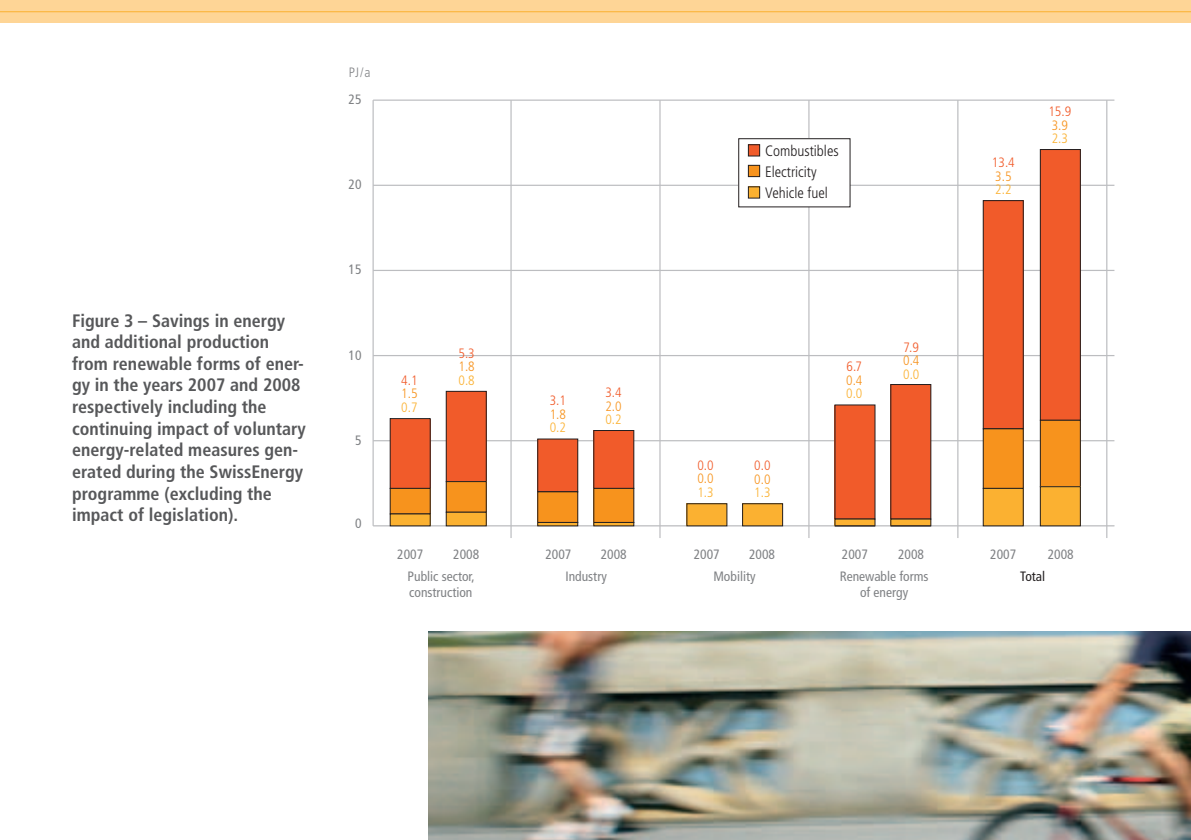
<style>
.page{position:relative;width:1191px;height:840px;background:#fff}
.page>*{position:absolute;margin:0;border:0;box-sizing:border-box;transform-origin:0 0}
.t1{font:700 condensed 18px/21.6px "Frutiger LT Std";color:#57585a}
.t2{font:300 condensed 15px/21px "Frutiger LT Std";color:#231f20}
.t3{font:condensed 13.6px/16.2px "Frutiger LT Std";color:#808285}
.t4{font:300 condensed 13.6px "Frutiger LT Std";color:#f15b2a}
.t5{font:300 condensed 13.6px "Frutiger LT Std";color:#f7931d}
.t6{font:300 condensed 13.6px "Frutiger LT Std";color:#fbb131}
.t7{font:condensed 13.6px "Frutiger LT Std";color:#231f20}
.t8{font:300 condensed 13.6px "Frutiger LT Std";color:#808285}
</style>
<div class="page">
<div style="left:0;top:0;width:1191px;height:23px;background:#fed596"></div>
<hr style="left:0;top:11px;width:1191px;height:1px;background:#fbb131">
<img style="left:428px;top:631px;width:763px;height:208px">
<hr style="left:808px;top:100px;width:1px;height:437px;background:#bcbdc0">
<hr style="left:659px;top:100px;width:1px;height:437px;background:#bcbdc0">
<hr style="left:372px;top:100px;width:2px;height:425px;background:#bcbdc0">
<hr style="left:373px;top:525px;width:741px;height:1px;background:#bcbdc0">
<hr style="left:373px;top:440px;width:741px;height:1px;background:#bcbdc0">
<hr style="left:373px;top:355px;width:741px;height:1px;background:#bcbdc0">
<hr style="left:373px;top:270px;width:741px;height:1px;background:#bcbdc0">
<hr style="left:373px;top:184px;width:741px;height:2px;background:#bcbdc0">
<hr style="left:373px;top:99px;width:741px;height:2px;background:#bcbdc0">
<div style="left:390px;top:418px;width:40px;height:70px;background:#f15b2a"></div>
<div style="left:446px;top:391px;width:40px;height:90px;background:#f15b2a"></div>
<div style="left:446px;top:391px;width:40px;height:90px;border:1px solid #231f20"></div>
<div style="left:538px;top:439px;width:40px;height:52px;background:#f15b2a"></div>
<div style="left:537px;top:438px;width:41px;height:54px;border:1px solid #231f20"></div>
<div style="left:594px;top:430px;width:40px;height:58px;background:#f15b2a"></div>
<div style="left:835px;top:405px;width:40px;height:113px;background:#f15b2a"></div>
<div style="left:890px;top:384px;width:41px;height:134px;background:#f15b2a"></div>
<div style="left:983px;top:200px;width:40px;height:228px;background:#f15b2a"></div>
<div style="left:983px;top:200px;width:40px;height:229px;border:1px solid #231f20"></div>
<div style="left:1040px;top:149px;width:40px;height:271px;background:#f15b2a"></div>
<div style="left:1040px;top:149px;width:40px;height:271px;border:1px solid #231f20"></div>
<div style="left:390px;top:488px;width:40px;height:25px;background:#f7931d"></div>
<div style="left:390px;top:488px;width:40px;height:26px;border:1px solid #231f20"></div>
<div style="left:446px;top:481px;width:40px;height:31px;background:#f7931d"></div>
<div style="left:446px;top:481px;width:40px;height:31px;border:1px solid #231f20"></div>
<div style="left:538px;top:491px;width:40px;height:31px;background:#f7931d"></div>
<div style="left:537px;top:491px;width:41px;height:31px;border:1px solid #231f20"></div>
<div style="left:594px;top:488px;width:40px;height:34px;background:#f7931d"></div>
<svg style="left:835px;top:518px;width:40px;height:7px"></svg>
<svg style="left:890px;top:518px;width:41px;height:7px"></svg>
<div style="left:983px;top:428px;width:40px;height:60px;background:#f7931d"></div>
<div style="left:983px;top:428px;width:40px;height:60px;border:1px solid #231f20"></div>
<div style="left:1040px;top:420px;width:40px;height:66px;background:#f7931d"></div>
<div style="left:1040px;top:420px;width:40px;height:66px;border:1px solid #231f20"></div>
<div style="left:390px;top:513px;width:40px;height:12px;background:#fbb131"></div>
<div style="left:390px;top:513px;width:40px;height:13px;border:1px solid #231f20"></div>
<div style="left:446px;top:512px;width:40px;height:13px;background:#fbb131"></div>
<div style="left:446px;top:511px;width:40px;height:15px;border:1px solid #231f20"></div>
<div style="left:537px;top:522px;width:41px;height:4px;border:1px solid #231f20"></div>
<div style="left:593px;top:522px;width:41px;height:4px;border:1px solid #231f20"></div>
<div style="left:687px;top:503px;width:40px;height:22px;background:#fbb131"></div>
<div style="left:686px;top:503px;width:41px;height:23px;border:1px solid #231f20"></div>
<div style="left:742px;top:503px;width:40px;height:22px;background:#fbb131"></div>
<div style="left:742px;top:503px;width:41px;height:23px;border:1px solid #231f20"></div>
<hr style="left:835px;top:525px;width:40px;height:1px;background:#231f20">
<hr style="left:890px;top:525px;width:40px;height:1px;background:#231f20">
<div style="left:983px;top:488px;width:40px;height:37px;background:#fbb131"></div>
<div style="left:983px;top:488px;width:40px;height:38px;border:1px solid #231f20"></div>
<div style="left:1040px;top:486px;width:40px;height:39px;background:#fbb131"></div>
<div style="left:1040px;top:486px;width:40px;height:40px;border:1px solid #231f20"></div>
<div style="left:738px;top:139px;width:112px;height:68px;background:#fff"></div>
<div style="left:738px;top:138px;width:112px;height:69px;border:1px solid #231f20"></div>
<div style="left:748px;top:165px;width:11px;height:11px;background:#f7931d"></div>
<div style="left:748px;top:165px;width:12px;height:12px;border:1px solid #231f20"></div>
<div style="left:748px;top:145px;width:11px;height:11px;background:#f15b2a"></div>
<div style="left:748px;top:144px;width:12px;height:12px;border:1px solid #231f20"></div>
<div style="left:748px;top:187px;width:11px;height:11px;background:#fbb131"></div>
<div style="left:748px;top:186px;width:12px;height:12px;border:1px solid #231f20"></div>
<hr style="left:510px;top:100px;width:1px;height:437px;background:#bcbdc0">
<hr style="left:957px;top:100px;width:1px;height:437px;background:#bcbdc0">
<hr style="left:1106px;top:100px;width:1px;height:437px;background:#bcbdc0">
<p class="t1" style="left:72px;top:309px;width:235px">Figure 3 – Savings in energy and additional production from renewable forms of ener&shy;gy in the years 2007 and 2008 respectively including the continuing impact of voluntary energy-related measures gen&shy;erated during the SwissEnergy programme (excluding the impact of legislation).</p>
<p class="t8" style="left:349px;top:64px;width:23px">PJ/a</p>
<p class="t3" style="left:348px;top:91px;width:15px">25</p>
<p class="t3" style="left:348px;top:176px;width:15px">20</p>
<p class="t3" style="left:348px;top:261px;width:15px">15</p>
<p class="t3" style="left:348px;top:346px;width:15px">10</p>
<p class="t3" style="left:355px;top:432px;width:8px">5</p>
<p class="t3" style="left:355px;top:515px;width:8px">0</p>
<p class="t4" style="left:401px;top:372px;width:18px">4.1</p>
<p class="t5" style="left:401px;top:385px;width:18px">1.5</p>
<p class="t6" style="left:401px;top:399px;width:18px">0.7</p>
<p class="t4" style="left:458px;top:345px;width:18px">5.3</p>
<p class="t5" style="left:458px;top:358px;width:18px">1.8</p>
<p class="t6" style="left:458px;top:372px;width:18px">0.8</p>
<p class="t4" style="left:550px;top:392px;width:18px">3.1</p>
<p class="t5" style="left:550px;top:406px;width:18px">1.8</p>
<p class="t6" style="left:550px;top:420px;width:18px">0.2</p>
<p class="t4" style="left:605px;top:384px;width:18px">3.4</p>
<p class="t5" style="left:605px;top:398px;width:18px">2.0</p>
<p class="t6" style="left:605px;top:411px;width:18px">0.2</p>
<p class="t2" style="left:765px;top:140px;width:75px">Combustibles<br>Electricity<br>Vehicle fuel</p>
<p class="t4" style="left:697px;top:457px;width:18px">0.0</p>
<p class="t5" style="left:697px;top:470px;width:18px">0.0</p>
<p class="t6" style="left:697px;top:484px;width:18px">1.3</p>
<p class="t4" style="left:754px;top:457px;width:18px">0.0</p>
<p class="t5" style="left:754px;top:471px;width:18px">0.0</p>
<p class="t6" style="left:754px;top:484px;width:18px">1.3</p>
<p class="t4" style="left:846px;top:358px;width:17px">6.7</p>
<p class="t5" style="left:846px;top:372px;width:18px">0.4</p>
<p class="t6" style="left:846px;top:385px;width:18px">0.0</p>
<p class="t4" style="left:903px;top:339px;width:17px">7.9</p>
<p class="t5" style="left:903px;top:353px;width:18px">0.4</p>
<p class="t6" style="left:903px;top:366px;width:18px">0.0</p>
<p class="t4" style="left:992px;top:155px;width:24px">13.4</p>
<p class="t5" style="left:995px;top:168px;width:18px">3.5</p>
<p class="t6" style="left:995px;top:182px;width:18px">2.2</p>
<p class="t4" style="left:1048px;top:103px;width:24px">15.9</p>
<p class="t5" style="left:1051px;top:117px;width:18px">3.9</p>
<p class="t6" style="left:1051px;top:131px;width:18px">2.3</p>
<p class="t3" style="left:397px;top:545px;width:28px">2007</p>
<p class="t3" style="left:453px;top:545px;width:28px">2008</p>
<p class="t3" style="left:545px;top:545px;width:28px">2007</p>
<p class="t3" style="left:601px;top:545px;width:28px">2008</p>
<p class="t3" style="left:693px;top:545px;width:28px">2007</p>
<p class="t3" style="left:749px;top:545px;width:28px">2008</p>
<p class="t3" style="left:842px;top:545px;width:28px">2007</p>
<p class="t3" style="left:898px;top:545px;width:28px">2008</p>
<p class="t3" style="left:990px;top:545px;width:28px">2007</p>
<p class="t3" style="left:1047px;top:545px;width:28px">2008</p>
<p class="t3" style="left:407px;top:567px;width:68px">Public sector, construction</p>
<p class="t3" style="left:565px;top:567px;width:43px">Industry</p>
<p class="t3" style="left:713px;top:567px;width:44px">Mobility</p>
<p class="t3" style="left:839px;top:567px;width:90px;text-align:center">Renewable forms of energy</p>
<p class="t7" style="left:1020px;top:567px;width:26px">Total</p>
</div>
